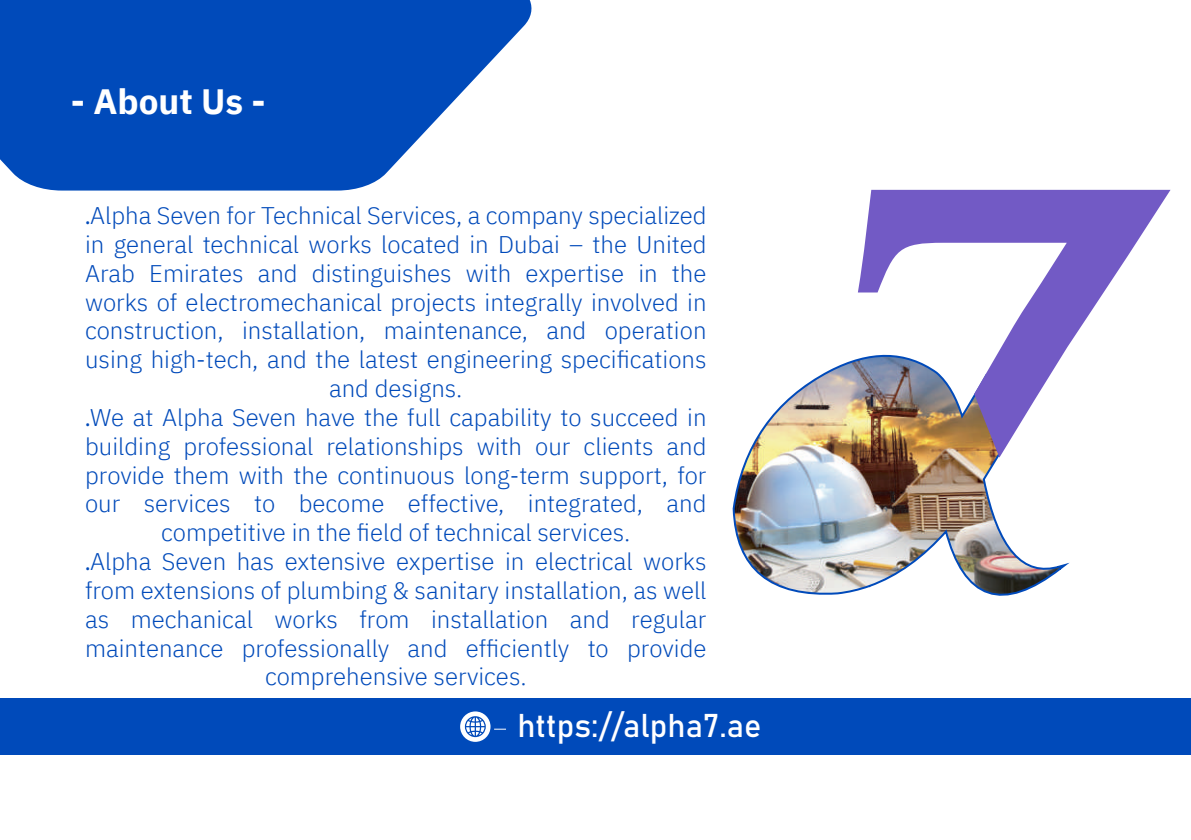
<style>
.page{position:relative;width:1191px;height:840px;background:#fff}
.page>*{position:absolute;margin:0;border:0;box-sizing:border-box;transform-origin:0 0}
.t1{font:700 35px "IBM Plex Sans Arabic";color:#fff}
.t2{font:32.6px "Bahnschrift";color:#fff}
.t3{font:300 24px/28.8px "IBM Plex Sans Arabic";color:#004aba;text-align:center}
.s1{font-family:"Myriad Pro";font-weight:400}
</style>
<div class="page">
<svg style="left:0;top:0;width:532px;height:190px;background:#2464c3"></svg>
<img style="left:734px;top:358px;width:326px;height:238px">
<svg style="left:858px;top:190px;width:312px;height:267px"></svg>
<div style="left:0;top:698px;width:1191px;height:56px;background:#004aba"></div>
<svg style="left:460px;top:711px;width:30px;height:30px"></svg>
<svg style="left:465px;top:715px;width:21px;height:21px"></svg>
<h1 class="t1" style="left:71px;top:81px;width:196px">- About Us -</h1>
<p class="t3" style="left:85px;top:201px;width:623px"><span class="s1">.</span>Alpha Seven for Technical Services, a company specialized in general technical works located in Dubai – the United Arab Emirates and distinguishes with expertise in the works of electromechanical projects integrally involved in construction, installation, maintenance, and operation using high-tech, and the latest engineering specifications and designs.<br><span class="s1">.</span>We at Alpha Seven have the full capability to succeed in building professional relationships with our clients and provide them with the continuous long-term support, for our services to become effective, integrated, and competitive in the field of technical services.<br><span class="s1">.</span>Alpha Seven has extensive expertise in electrical works from extensions of plumbing &amp; sanitary installation, as well as mechanical works from installation and regular maintenance professionally and efficiently to provide comprehensive services.</p>
<h2 class="t2" style="left:517px;top:700px;width:245px">https://alpha7.ae</h2>
</div>
